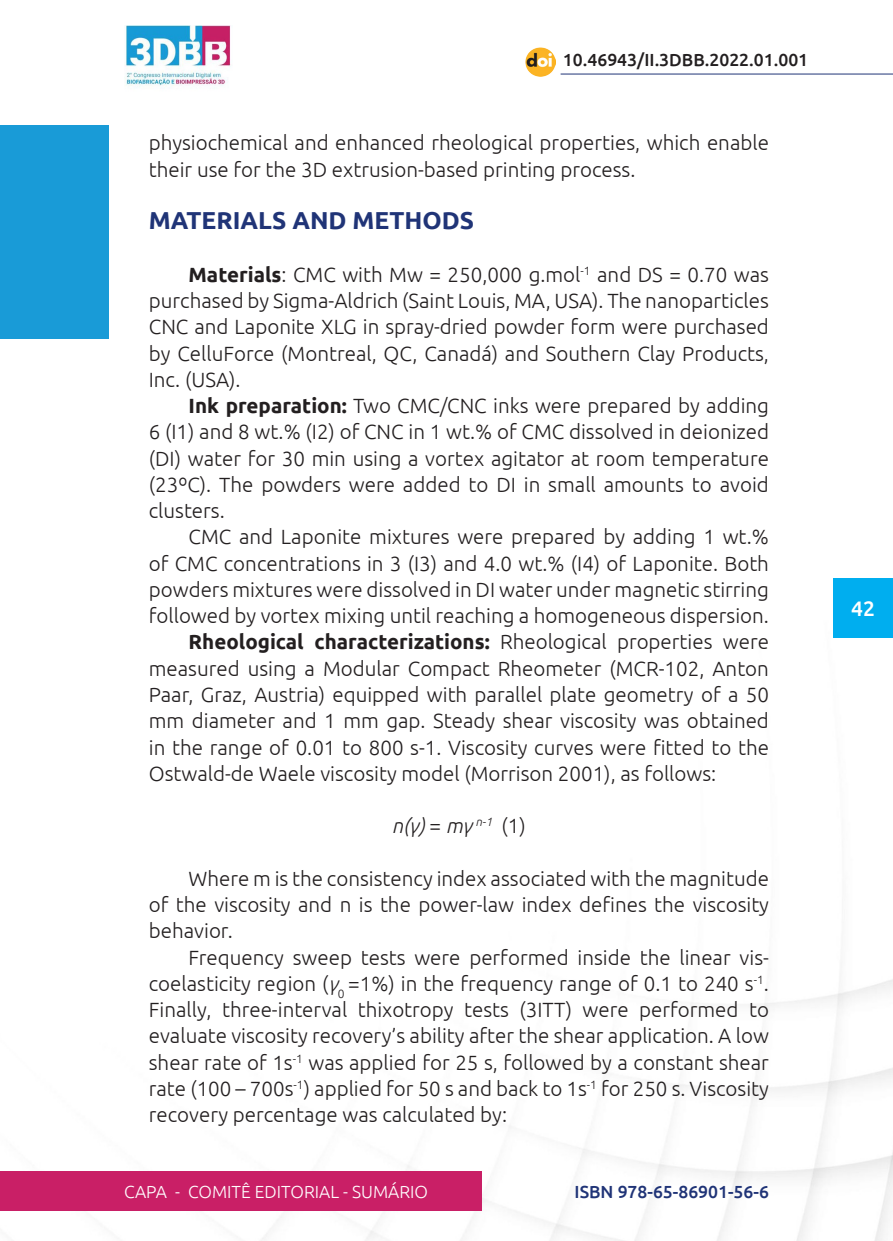
<style>
.page{position:relative;width:893px;height:1241px;background:#fff}
.page>*{position:absolute;margin:0;border:0;box-sizing:border-box;transform-origin:0 0}
._7_SUBTÍTULO{font:700 24.5px "Ubuntu";color:#203477}
.t1{font:500 21px "Ubuntu";color:#fff}
._6_CORPO{font:300 20.65px/26.2px "Ubuntu";color:#231f20;text-align:justify}
._6_CORPO-2{font:italic 300 20.65px "Ubuntu";color:#231f20}
.t2{font:500 17.5px "Ubuntu";color:#231f20}
.t3{font:300 17.5px "Ubuntu";color:#fff}
.t4{font:500 17.5px "Ubuntu";color:#203477}
.s1{font-weight:700}
.s2{font-style:normal}
.s3{font-style:italic}
</style>
<div class="page">
<img style="left:0;top:637px;width:893px;height:603px">
<div style="left:0;top:1171px;width:481px;height:39px;background:#c91f66"></div>
<img style="left:125px;top:26px;width:106px;height:62px">
<div style="left:1px;top:125px;width:108px;height:213px;background:#199bd7"></div>
<hr style="left:561px;top:74px;width:332px;height:1px;background:#203477">
<div style="left:833px;top:578px;width:60px;height:59px;background:#00aeef"></div>
<img style="left:526px;top:47px;width:30px;height:30px">
<p class="t2" style="left:563px;top:49px;width:247px">10.46943/II.3DBB.2022.01.001</p>
<p class="_6_CORPO" style="left:149px;top:129px;width:622px">physiochemical and enhanced rheological properties, which enable their use for the 3D extrusion-based printing process.</p>
<p class="_7_SUBTÍTULO" style="left:149px;top:205px;width:327px">MATERIALS AND METHODS</p>
<p class="_6_CORPO" style="left:149px;top:261px;width:622px;text-indent:40px"><span class="s1">Materials</span>: CMC with Mw = 250,000 g.mol<sup>-1</sup> and DS = 0.70 was purchased by Sigma-Aldrich (Saint Louis, MA, USA). The nanoparticles CNC and Laponite XLG in spray-dried powder form were purchased by CelluForce (Montreal, QC, Canadá) and Southern Clay Products, Inc. (USA).</p>
<p class="_6_CORPO" style="left:149px;top:392px;width:622px;text-indent:40px"><span class="s1">Ink preparation:</span> Two CMC/CNC inks were prepared by adding 6 (I1) and 8 wt.% (I2) of CNC in 1 wt.% of CMC dissolved in deionized (DI) water for 30 min using a vortex agitator at room temperature (23ºC). The powders were added to DI in small amounts to avoid clusters.</p>
<p class="_6_CORPO" style="left:149px;top:523px;width:622px;text-indent:40px">CMC and Laponite mixtures were prepared by adding 1 wt.% of CMC concentrations in 3 (I3) and 4.0 wt.% (I4) of Laponite. Both powders mixtures were dissolved in DI water under magnetic stirring followed by vortex mixing until reaching a homogeneous dispersion.</p>
<p class="_6_CORPO" style="left:149px;top:628px;width:622px;text-indent:40px"><span class="s1">Rheological characterizations:</span> Rheological properties were measured using a Modular Compact Rheometer (MCR-102, Anton Paar, Graz, Austria) equipped with parallel plate geometry of a 50 mm diameter and 1 mm gap. Steady shear viscosity was obtained in the range of 0.01 to 800 s-1. Viscosity curves were fitted to the Ostwald-de Waele viscosity model (Morrison 2001), as follows:</p>
<p class="_6_CORPO-2" style="left:392px;top:813px;width:136px">n(γ) <span class="s2">=</span> mγ <sup>n-1</sup> <span class="s2">(1)</span></p>
<p class="_6_CORPO" style="left:149px;top:864px;width:622px;text-indent:40px">Where m is the consistency index associated with the magnitude of the viscosity and n is the power-law index defines the viscosity behavior.</p>
<p class="_6_CORPO" style="left:149px;top:943px;width:622px;text-indent:40px">Frequency sweep tests were performed inside the linear vis&shy;coelasticity region (<span class="s3">γ</span><sub>0</sub> =1%) in the frequency range of 0.1 to 240 s<sup>-1</sup>.<br>Finally, three-interval thixotropy tests (3ITT) were performed to evaluate viscosity recovery’s ability after the shear application. A low shear rate of 1s<sup>-1</sup> was applied for 25 s, followed by a constant shear rate (100 – 700s<sup>-1</sup>) applied for 50 s and back to 1s<sup>-1</sup> for 250 s. Viscosity recovery percentage was calculated by:</p>
<p class="t3" style="left:124px;top:1181px;width:306px">CAPA - COMITÊ EDITORIAL - SUMÁRIO</p>
<p class="t4" style="left:575px;top:1180px;width:196px">ISBN 978-65-86901-56-6</p>
<p class="t1" style="left:851px;top:595px;width:25px">42</p>
</div>
